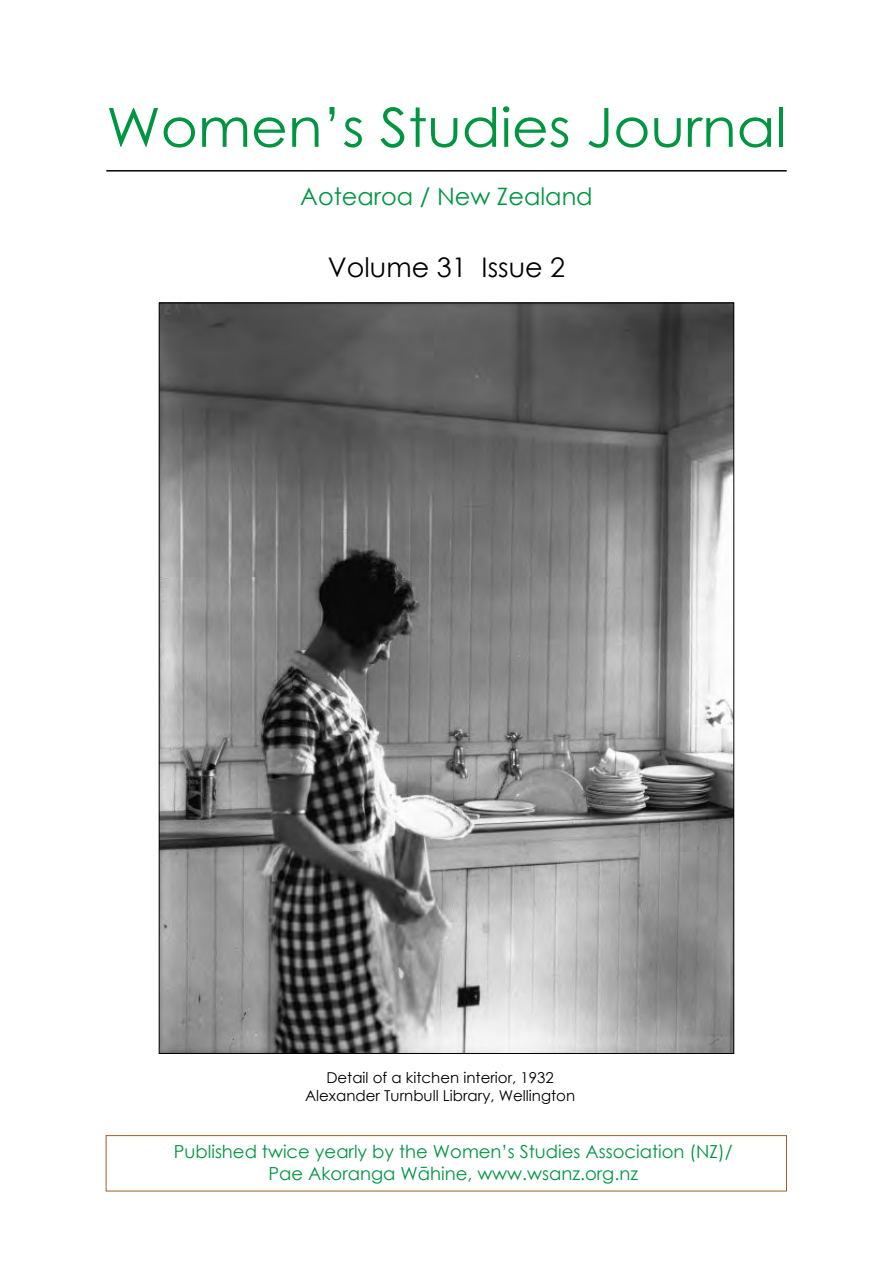
<style>
.page{position:relative;width:893px;height:1263px;background:#fff}
.page>*{position:absolute;margin:0;border:0;box-sizing:border-box;transform-origin:0 0}
.t1{font:54px "Century Gothic";color:#009641;scale:1.05 1}
.t2{font:27px "Century Gothic";color:#000}
.t3{font:24px "Century Gothic";color:#009641}
.t4{font:18px/21.6px "Century Gothic";color:#009641;text-align:center}
.t5{font:15px/18px "Century Gothic";color:#000;text-align:center}
</style>
<div class="page">
<hr style="left:106px;top:170px;width:681px;height:2px;background:#000">
<div style="left:106px;top:1135px;width:681px;height:56px;border:1px solid #9e6025"></div>
<img style="left:161px;top:305px;width:571px;height:747px">
<h1 class="t1" style="left:106px;top:90px;width:649px">Women’s Studies Journal</h1>
<h3 class="t3" style="left:300px;top:180px;width:294px">Aotearoa / New Zealand</h3>
<h2 class="t2" style="left:328px;top:248px;width:239px">Volume 31 Issue 2</h2>
<p class="t5" style="left:305px;top:1068px;width:272px">Detail of a kitchen interior, 1932<br>Alexander Turnbull Library, Wellington</p>
<p class="t4" style="left:174px;top:1140px;width:560px">Published twice yearly by the Women’s Studies Association (NZ)/<br>Pae Akoranga Wāhine, www.wsanz.org.nz</p>
</div>
